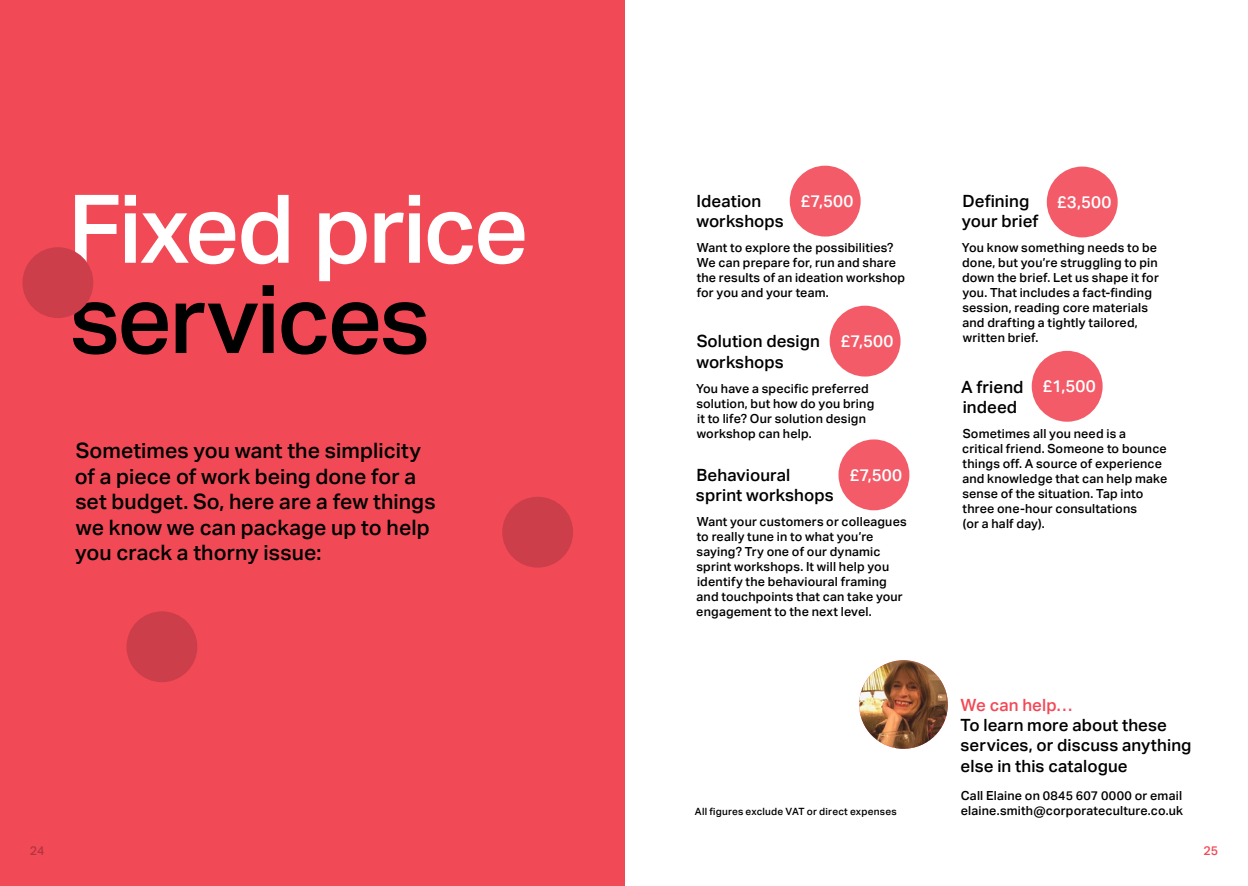
<style>
.page{position:relative;width:1248px;height:886px;background:#fff}
.page>*{position:absolute;margin:0;border:0;box-sizing:border-box;transform-origin:0 0}
.t1{font:500 95px "Aktiv Grotesk";letter-spacing:-.03em;color:#fff}
.t2{font:500 95px "Aktiv Grotesk";letter-spacing:-.03em;color:#000}
.t3{font:500 21.25px/25.5px "Aktiv Grotesk";letter-spacing:.005em;color:#000}
.t4{font:500 16.88px/20.2px "Aktiv Grotesk";letter-spacing:.005em;color:#000}
.t5{font:500 16.88px "Aktiv Grotesk";letter-spacing:.01em;color:#fff}
.t6{font:500 16.88px "Aktiv Grotesk";letter-spacing:.005em;color:#f24957}
.t7{font:500 12.5px/15px "Aktiv Grotesk";letter-spacing:.015em;color:#000}
.t8{font:500 12.5px "Aktiv Grotesk";color:#b3363f}
.t9{font:500 12.5px "Aktiv Grotesk";color:#f24957}
.t10{font:500 10px "Aktiv Grotesk";letter-spacing:.025em;color:#000}
</style>
<div class="page">
<div style="left:0;top:0;width:624px;height:886px;background:#f24957"></div>
<div style="left:789px;top:166px;width:71px;height:71px;background:#f35b68;border-radius:50%"></div>
<div style="left:1031px;top:351px;width:71px;height:71px;background:#f35b68;border-radius:50%"></div>
<div style="left:1046px;top:167px;width:71px;height:70px;background:#f35b68;border-radius:50%"></div>
<div style="left:829px;top:306px;width:71px;height:70px;background:#f35b68;border-radius:50%"></div>
<div style="left:838px;top:439px;width:71px;height:71px;background:#f35b68;border-radius:50%"></div>
<img style="left:859px;top:660px;width:88px;height:89px;border-radius:44px">
<div style="left:22px;top:247px;width:71px;height:71px;background:#cc3e49;border-radius:50%"></div>
<div style="left:126px;top:611px;width:71px;height:71px;background:#cc3e49;border-radius:50%"></div>
<div style="left:502px;top:497px;width:71px;height:71px;background:#cc3e49;border-radius:50%"></div>
<h1 class="t1" style="left:68px;top:174px;width:462px">Fixed price</h1>
<h1 class="t2" style="left:70px;top:265px;width:362px">services</h1>
<h2 class="t3" style="left:75px;top:438px;width:362px">Sometimes you want the simplicity of a piece of work being done for a set budget. So, here are a few things we know we can package up to help you crack a thorny issue:</h2>
<h3 class="t4" style="left:696px;top:191px;width:89px">Ideation workshops</h3>
<p class="t7" style="left:696px;top:240px;width:210px">Want to explore the possibilities?<br>We can prepare for, run and share the results of an ideation workshop for you and your team.</p>
<h3 class="t4" style="left:696px;top:331px;width:125px">Solution design workshops</h3>
<p class="t7" style="left:696px;top:381px;width:180px">You have a specific preferred solution, but how do you bring it to life? Our solution design workshop can help.</p>
<h3 class="t4" style="left:696px;top:464px;width:139px">Behavioural sprint workshops</h3>
<p class="t7" style="left:696px;top:514px;width:212px">Want your customers or colleagues to really tune in to what you’re saying? Try one of our dynamic sprint workshops. It will help you identify the behavioural framing and touchpoints that can take your engagement to the next level.</p>
<h3 class="t5" style="left:800px;top:191px;width:54px">£7,500</h3>
<h3 class="t5" style="left:840px;top:331px;width:54px">£7,500</h3>
<h3 class="t5" style="left:849px;top:465px;width:54px">£7,500</h3>
<p class="t10" style="left:694px;top:806px;width:203px">All figures exclude VAT or direct expenses</p>
<h3 class="t4" style="left:961px;top:191px;width:78px">Defining your brief</h3>
<p class="t7" style="left:961px;top:240px;width:198px">You know something needs to be done, but you’re struggling to pin down the brief. Let us shape it for you. That includes a fact-finding session, reading core materials and drafting a tightly tailored, written brief.</p>
<h3 class="t4" style="left:961px;top:376px;width:64px">A friend indeed</h3>
<p class="t7" style="left:962px;top:426px;width:206px">Sometimes all you need is a critical friend. Someone to bounce things off. A source of experience and knowledge that can help make sense of the situation. Tap into three one-hour consultations<br>(or a half day).</p>
<h3 class="t5" style="left:1056px;top:192px;width:56px">£3,500</h3>
<h3 class="t5" style="left:1042px;top:377px;width:55px">£1,500</h3>
<h3 class="t6" style="left:960px;top:695px;width:113px">We can help…</h3>
<h3 class="t4" style="left:960px;top:715px;width:232px">To learn more about these services, or discuss anything else in this catalogue</h3>
<p class="t7" style="left:960px;top:788px;width:224px">Call Elaine on 0845 607 0000 or email elaine.smith@corporateculture.co.uk</p>
<p class="t8" style="left:30px;top:843px;width:16px">24</p>
<p class="t9" style="left:1203px;top:843px;width:16px">25</p>
</div>
